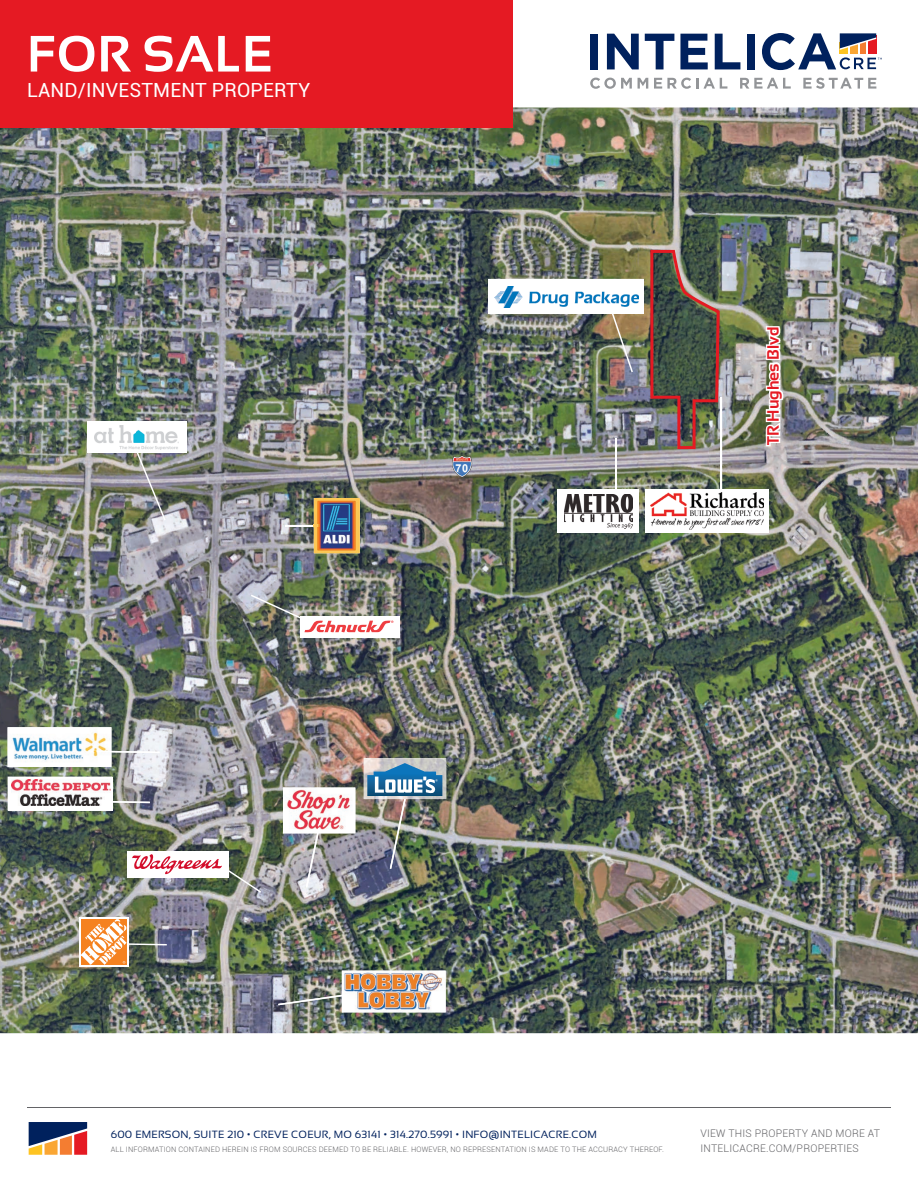
<style>
.page{position:relative;width:918px;height:1188px;background:#fff}
.page>*{position:absolute;margin:0;border:0;box-sizing:border-box;transform-origin:0 0}
.t1{font:700 51px "Sansation";letter-spacing:.01em;color:#fff}
.t2{font:19.5px "Roboto";letter-spacing:.01em;color:#fff}
.t3{font:700 16.5px "Sansation";color:#e51a23}
.t4{font:700 10.95px "Arial";color:#fff}
.t5{font:10.5px "Sansation";letter-spacing:.02em;color:#00215d}
.t6{font:300 10.5px "Roboto";letter-spacing:.02em;color:#636366}
.t7{font:300 7.5px "Roboto";letter-spacing:.02em;color:#636366}
</style>
<div class="page">
<svg style="left:29px;top:1122px;width:58px;height:33px;background:#835d5e"></svg>
<hr style="left:27px;top:1108px;width:864px;height:1px;background:#636366">
<div style="left:590px;top:34px;width:8px;height:35px;background:#00215d"></div>
<svg style="left:607px;top:34px;width:32px;height:35px"></svg>
<svg style="left:645px;top:34px;width:29px;height:35px"></svg>
<svg style="left:680px;top:34px;width:28px;height:35px"></svg>
<svg style="left:715px;top:34px;width:25px;height:35px"></svg>
<div style="left:747px;top:34px;width:8px;height:35px;background:#00215d"></div>
<svg style="left:762px;top:33px;width:120px;height:37px"></svg>
<svg style="left:590px;top:78px;width:42px;height:11px"></svg>
<svg style="left:638px;top:78px;width:10px;height:11px"></svg>
<svg style="left:654px;top:78px;width:73px;height:11px"></svg>
<svg style="left:740px;top:78px;width:51px;height:11px"></svg>
<svg style="left:803px;top:78px;width:73px;height:11px"></svg>
<img style="left:0;top:107px;width:918px;height:926px">
<div style="left:87px;top:421px;width:99px;height:31px;background:#fff"></div>
<img style="left:95px;top:425px;width:83px;height:25px">
<svg style="left:136px;top:452px;width:30px;height:68px;background:#8c8e8b"></svg>
<div style="left:300px;top:616px;width:99px;height:22px;background:#fff"></div>
<img style="left:251px;top:595px;width:142px;height:37px">
<hr style="left:285px;top:525px;width:34px;height:1px;background:#fff">
<img style="left:314px;top:498px;width:46px;height:55px">
<img style="left:364px;top:758px;width:82px;height:41px">
<img style="left:367px;top:763px;width:75px;height:106px">
<div style="left:79px;top:917px;width:50px;height:50px;background:#fff"></div>
<svg style="left:81px;top:919px;width:86px;height:46px;background:#b5916c"></svg>
<img style="left:342px;top:971px;width:104px;height:41px">
<svg style="left:278px;top:994px;width:71px;height:11px"></svg>
<svg style="left:111px;top:750px;width:49px;height:3px"></svg>
<img style="left:8px;top:727px;width:103px;height:40px">
<img style="left:89px;top:750px;width:22px;height:2px">
<svg style="left:306px;top:833px;width:16px;height:54px"></svg>
<img style="left:283px;top:788px;width:72px;height:45px">
<img style="left:317px;top:818px;width:5px;height:15px">
<div style="left:127px;top:851px;width:102px;height:26px;background:#fff"></div>
<img style="left:132px;top:853px;width:129px;height:40px">
<svg style="left:112px;top:801px;width:38px;height:2px"></svg>
<div style="left:8px;top:777px;width:104px;height:33px;background:#fff"></div>
<img style="left:12px;top:780px;width:98px;height:26px">
<div style="left:488px;top:279px;width:156px;height:34px;background:#fff"></div>
<img style="left:495px;top:286px;width:144px;height:22px">
<svg style="left:610px;top:307px;width:23px;height:65px"></svg>
<hr style="left:721px;top:398px;width:1px;height:118px;background:#fff">
<svg style="left:452px;top:455px;width:20px;height:22px"></svg>
<div style="left:645px;top:490px;width:124px;height:43px;background:#fff"></div>
<img style="left:650px;top:493px;width:114px;height:37px">
<hr style="left:615px;top:439px;width:2px;height:59px;background:#fff">
<div style="left:558px;top:490px;width:81px;height:43px;background:#fff"></div>
<img style="left:564px;top:494px;width:69px;height:35px">
<div style="left:0;top:0;width:513px;height:128px;background:#e51a23"></div>
<img style="left:650px;top:250px;width:70px;height:199px">
<svg style="left:764px;top:325px;width:21px;height:123px"></svg>
<h1 class="t1" style="left:27px;top:25px;width:247px">FOR SALE</h1>
<h2 class="t2" style="left:27px;top:76px;width:285px">LAND/INVESTMENT PROPERTY</h2>
<h3 class="t4" style="left:456px;top:460px;width:14px">70</h3>
<h3 class="t3" style="left:764px;top:445px;width:120px;rotate:-90deg">TR Hughes Blvd</h3>
<h3 class="t5" style="left:111px;top:1128px;width:488px">600 EMERSON, SUITE 210 • CREVE COEUR, MO 63141 • 314.270.5991 • INFO@INTELICACRE.COM</h3>
<h3 class="t6" style="left:700px;top:1126px;width:181px">VIEW THIS PROPERTY AND MORE AT</h3>
<p class="t7" style="left:111px;top:1144px;width:555px">ALL INFORMATION CONTAINED HEREIN IS FROM SOURCES DEEMED TO BE RELIABLE. HOWEVER, NO REPRESENTATION IS MADE TO THE ACCURACY THEREOF.</p>
<h3 class="t6" style="left:700px;top:1141px;width:160px">INTELICACRE.COM/PROPERTIES</h3>
</div>
